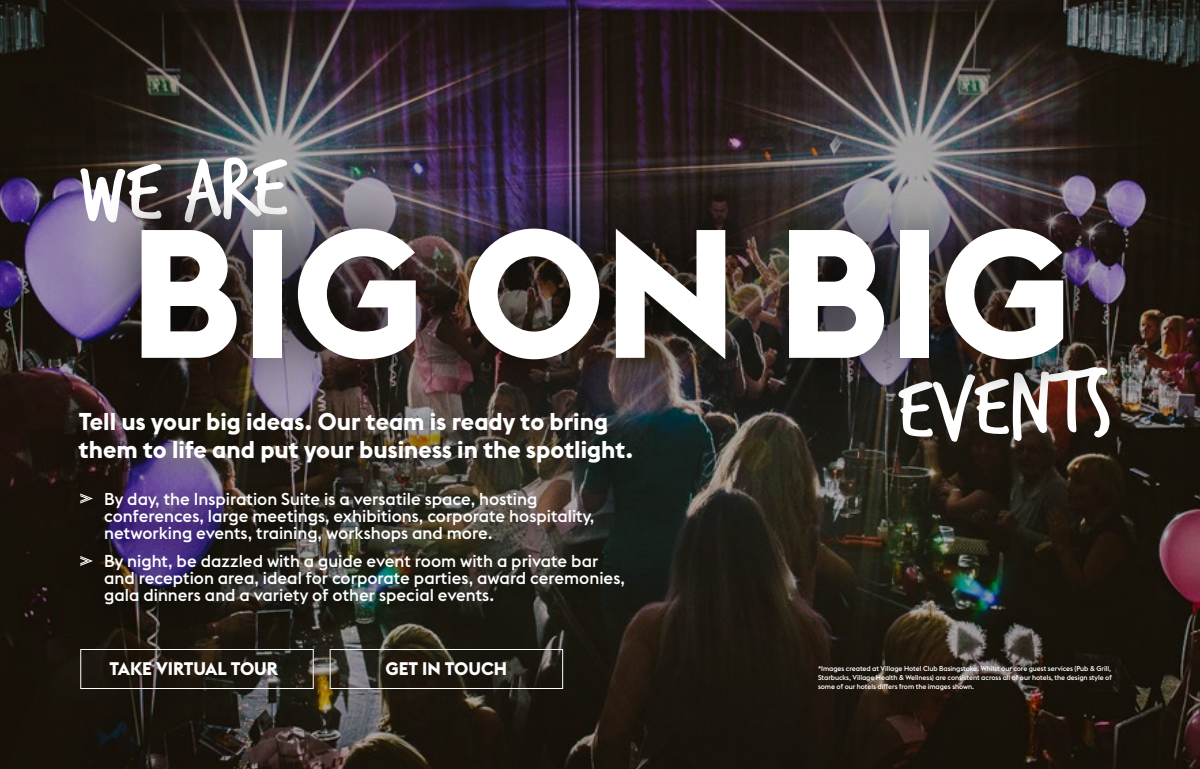
<style>
.page{position:relative;width:1200px;height:769px;background:#fff}
.page>*{position:absolute;margin:0;border:0;box-sizing:border-box;transform-origin:0 0}
.t1{font:700 180px "Village Flex";letter-spacing:-.01em;color:#fff}
.t2{font:92px "Trash Hand";color:#fff}
.t3{font:700 24px/28px "Village Flex";color:#fff}
.t4{font:700 18px "Village Flex";color:#fff}
.t5{font:500 17px/17.1px "Village Flex";color:#fff}
.t6{font:500 7px/9px "Village Flex";letter-spacing:-.01em;color:#fff}
</style>
<div class="page">
<img style="left:0;top:0;width:1200px;height:769px">
<div style="left:330px;top:649px;width:233px;height:40px;border:1px solid #fff"></div>
<div style="left:80px;top:649px;width:234px;height:40px;border:1px solid #fff"></div>
<div style="left:91px;top:180px;width:1022px;height:228px;background:#000;opacity:.75"></div>
<div style="left:53px;top:399px;width:593px;height:92px;background:#000;opacity:.6"></div>
<div style="left:54px;top:480px;width:584px;height:153px;background:#000;opacity:.6"></div>
<svg style="left:80px;top:493px;width:13px;height:11px"></svg>
<svg style="left:80px;top:556px;width:13px;height:10px"></svg>
<h2 class="t2" style="left:80px;top:148px;width:207px;rotate:-2deg">WE ARE</h2>
<h1 class="t1" style="left:130px;top:190px;width:942px">BIG ON BIG</h1>
<h3 class="t3" style="left:79px;top:407px;width:556px">Tell us your big ideas. Our team is ready to bring them to life and put your business in the spotlight.</h3>
<p class="t5" style="left:104px;top:491px;width:492px">By day, the Inspiration Suite is a versatile space, hosting conferences, large meetings, exhibitions, corporate hospitality, networking events, training, workshops and more.</p>
<p class="t5" style="left:104px;top:552px;width:522px">By night, be dazzled with a guide event room with a private bar and reception area, ideal for corporate parties, award ceremonies, gala dinners and a variety of other special events.</p>
<p class="t4" style="left:110px;top:658px;width:170px">TAKE VIRTUAL TOUR</p>
<p class="t4" style="left:386px;top:658px;width:123px">GET IN TOUCH</p>
<h2 class="t2" style="left:897px;top:365px;width:215px;rotate:-2deg">EVENTS</h2>
<p class="t6" style="left:818px;top:664px;width:295px">*Images created at Village Hotel Club Basingstoke. Whilst our core guest services (Pub &amp; Grill,<br>Starbucks, Village Health &amp; Wellness) are consistent across all of our hotels, the design style of some of our hotels differs from the images shown.</p>
</div>
